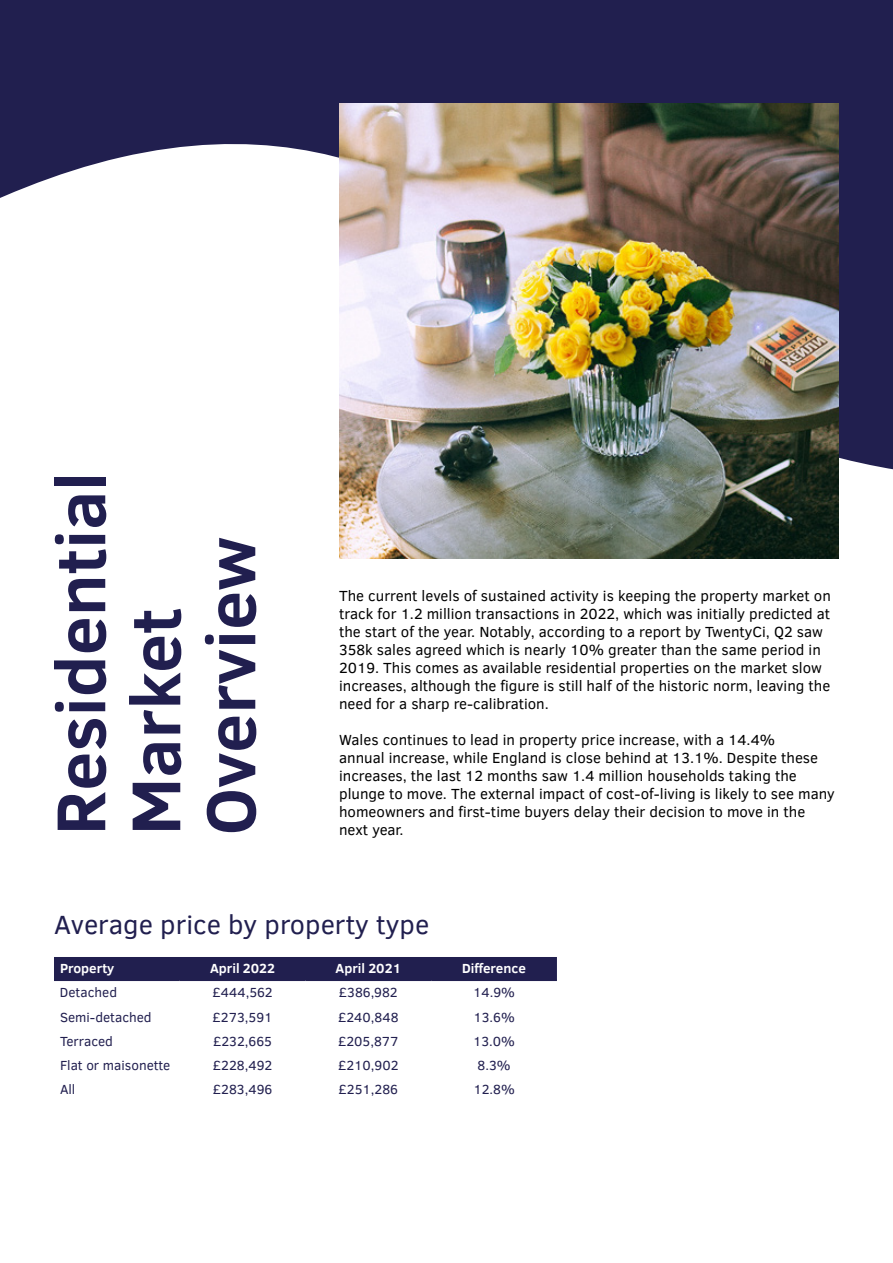
<style>
.page{position:relative;width:893px;height:1263px;background:#fff}
.page>*{position:absolute;margin:0;border:0;box-sizing:border-box;transform-origin:0 0}
.t1{font:700 70.5px/75px "Clear Sans";color:#211f4f}
.t2{font:27px "Clear Sans";color:#211f4f}
.t3{font:15px/18px "Clear Sans";color:#000}
.t4{font:13.5px "Clear Sans";color:#211f4f}
.t5{font:700 13.5px "Clear Sans";color:#fff}
.s1{color:#211f4f}
</style>
<div class="page">
<svg style="left:0;top:0;width:893px;height:470px;fill:#211f4f"></svg>
<img style="left:339px;top:103px;width:500px;height:455px">
<div style="left:54px;top:957px;width:503px;height:22px;background:#211f4f"></div>
<hr style="left:54px;top:979px;width:126px;height:2px;background:#211f4f">
<hr style="left:180px;top:979px;width:125px;height:2px;background:#211f4f">
<hr style="left:305px;top:979px;width:126px;height:2px;background:#211f4f">
<hr style="left:431px;top:979px;width:126px;height:2px;background:#211f4f">
<h1 class="t1" style="left:41px;top:835px;width:365px;rotate:-90deg">Residential<br>Market<br>Overview</h1>
<p class="t3" style="left:339px;top:587px;width:493px">The current levels of sustained activity is keeping the property market on track for 1.2 million transactions in 2022, which was initially predicted at the start of the year. Notably, according to a report by TwentyCi, Q2 saw 358k sales agreed which is nearly 10% greater than the same period in 2019. This comes as available residential properties on the market slow increases, although the figure is still half of the historic norm, leaving the need for a sharp re-calibration.</p>
<p class="t3" style="left:339px;top:731px;width:497px">Wales continues to lead in property price increase, with a 14.4%<br>annual increase, while England is close behind at 13.1%. Despite these increases, the last 12 months saw 1.4 million households taking the plunge to move. The external impact of cost-of-living is likely to see many homeowners and first-time buyers delay their decision to move in the next year.</p>
<h2 class="t2" style="left:54px;top:907px;width:377px">Average price by property type</h2>
<p class="t5" style="left:60px;top:958px;width:87px">Property <span class="s1">type</span></p>
<p class="t5" style="left:210px;top:958px;width:67px">April 2022</p>
<p class="t5" style="left:336px;top:958px;width:67px">April 2021</p>
<p class="t5" style="left:462px;top:958px;width:65px">Difference</p>
<p class="t4" style="left:60px;top:984px;width:59px">Detached</p>
<p class="t4" style="left:212px;top:984px;width:62px">£444,562</p>
<p class="t4" style="left:339px;top:984px;width:60px">£386,982</p>
<p class="t4" style="left:473px;top:984px;width:43px">14.9%</p>
<p class="t4" style="left:60px;top:1008px;width:93px">Semi-detached</p>
<p class="t4" style="left:213px;top:1008px;width:61px">£273,591</p>
<p class="t4" style="left:338px;top:1008px;width:62px">£240,848</p>
<p class="t4" style="left:473px;top:1008px;width:43px">13.6%</p>
<p class="t4" style="left:60px;top:1032px;width:55px">Terraced</p>
<p class="t4" style="left:213px;top:1032px;width:60px">£232,665</p>
<p class="t4" style="left:338px;top:1032px;width:62px">£205,877</p>
<p class="t4" style="left:473px;top:1032px;width:43px">13.0%</p>
<p class="t4" style="left:60px;top:1056px;width:112px">Flat or maisonette</p>
<p class="t4" style="left:213px;top:1056px;width:61px">£228,492</p>
<p class="t4" style="left:338px;top:1056px;width:62px">£210,902</p>
<p class="t4" style="left:477px;top:1056px;width:35px">8.3%</p>
<p class="t4" style="left:60px;top:1080px;width:17px">All</p>
<p class="t4" style="left:213px;top:1080px;width:61px">£283,496</p>
<p class="t4" style="left:339px;top:1080px;width:61px">£251,286</p>
<p class="t4" style="left:473px;top:1080px;width:43px">12.8%</p>
</div>
